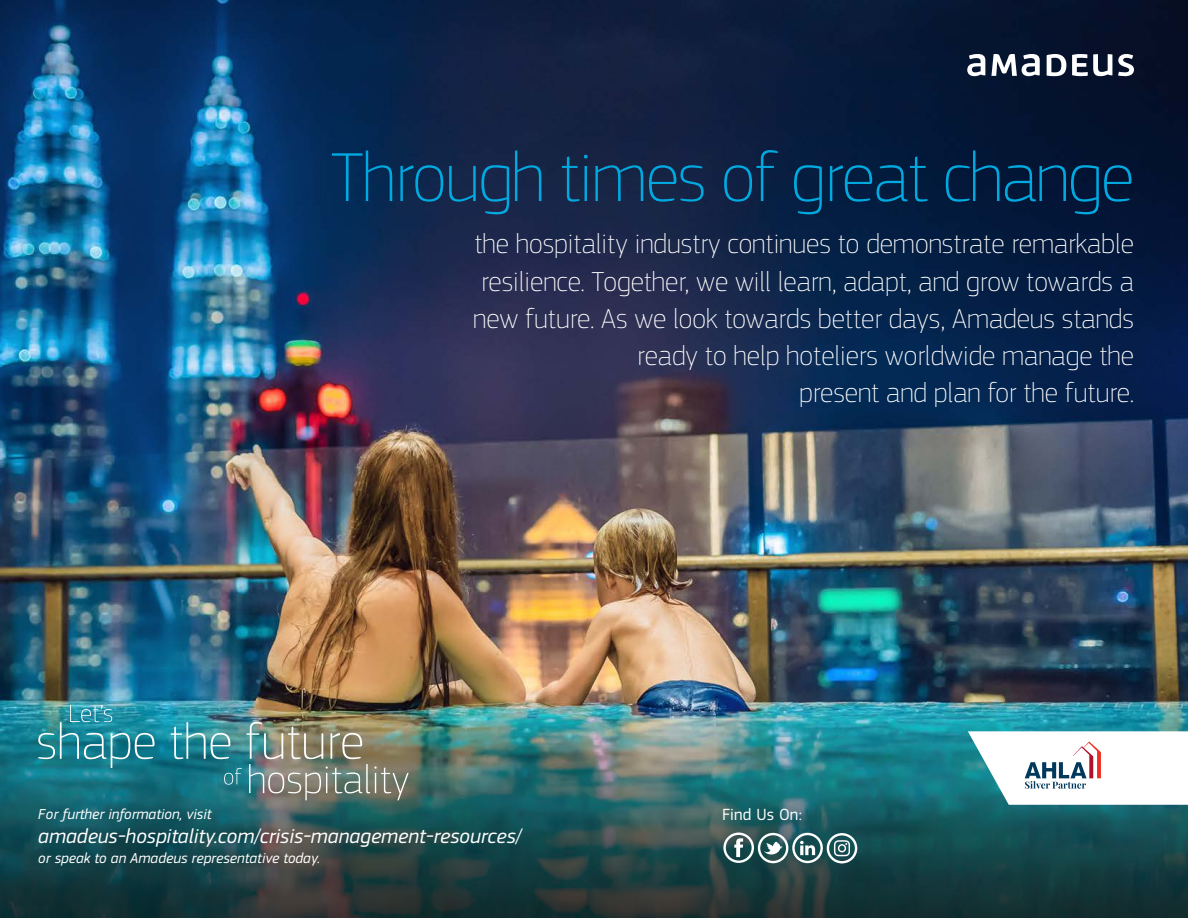
<style>
.page{position:relative;width:1188px;height:918px;background:#fff}
.page>*{position:absolute;margin:0;border:0;box-sizing:border-box;transform-origin:0 0}
.Section_Header{font:100 72px "Amadeus";letter-spacing:-.02em;color:#00a9e0}
.Section_Header-2{font:100 28.5px/37.2px "Amadeus";color:#fff;text-align:right}
.Body_Copy{font:italic 21px "Amadeus";color:#fff}
.Copyright{font:16.8px "Amadeus";letter-spacing:.01em;color:#fff}
.Body_Copy-2{font:italic 15px "Amadeus";color:#fff}
</style>
<div class="page">
<img style="left:0;top:0;width:1188px;height:704px">
<img style="left:0;top:704px;width:1188px;height:214px">
<svg style="left:967px;top:54px;width:167px;height:22px"></svg>
<svg style="left:723px;top:833px;width:134px;height:30px"></svg>
<img style="left:38px;top:705px;width:117px;height:63px">
<img style="left:171px;top:722px;width:238px;height:78px">
<svg style="left:968px;top:731px;width:220px;height:74px"></svg>
<p class="Section_Header" style="left:331px;top:135px;width:805px">Through times of great change</p>
<p class="Section_Header-2" style="left:473px;top:225px;width:662px">the hospitality industry continues to demonstrate remarkable resilience. Together, we will learn, adapt, and grow towards a new future. As we look towards better days, Amadeus stands ready to help hoteliers worldwide manage the<br>present and plan for the future.</p>
<p class="Body_Copy-2" style="left:38px;top:805px;width:175px">For further information, visit</p>
<p class="Body_Copy" style="left:38px;top:824px;width:485px">amadeus-hospitality.com/crisis-management-resources/</p>
<p class="Body_Copy-2" style="left:38px;top:849px;width:283px">or speak to an Amadeus representative today.</p>
<p class="Copyright" style="left:722px;top:804px;width:81px">Find Us On:</p>
</div>
